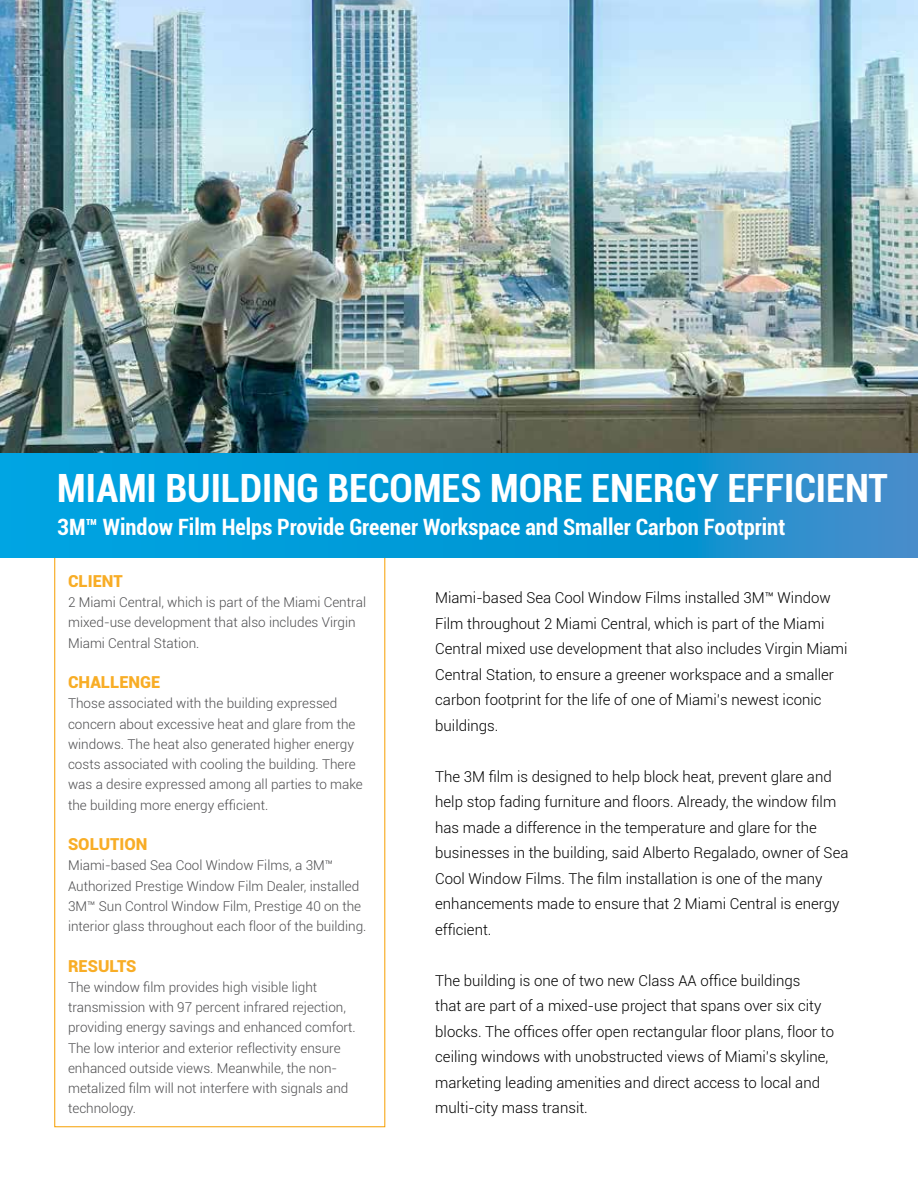
<style>
.page{position:relative;width:918px;height:1188px;background:#fff}
.page>*{position:absolute;margin:0;border:0;box-sizing:border-box;transform-origin:0 0}
.t1{font:700 condensed 39px "Roboto";color:#fff}
.t2{font:700 condensed 22.5px "Roboto";color:#fff}
.t3{font:900 16.5px "Roboto";color:#f8ad26}
.t4{font:300 15px/25.5px "Roboto";color:#000}
.t5{font:300 13.5px/20.2px "Roboto";color:#4d4d4f}
</style>
<div class="page">
<img style="left:0;top:0;width:918px;height:484px">
<svg style="left:0;top:454px;width:917px;height:103px;background:#0b98d6"></svg>
<h1 class="t1" style="left:57px;top:461px;width:832px">MIAMI BUILDING BECOMES MORE ENERGY EFFICIENT</h1>
<h2 class="t2" style="left:57px;top:512px;width:730px">3M™ Window Film Helps Provide Greener Workspace and Smaller Carbon Footprint</h2>
<p class="t3" style="left:68px;top:569px;width:56px">CLIENT</p>
<p class="t5" style="left:68px;top:592px;width:300px">2 Miami Central, which is part of the Miami Central mixed-use development that also includes Virgin<br>Miami Central Station.</p>
<p class="t3" style="left:68px;top:671px;width:94px">CHALLENGE</p>
<p class="t5" style="left:68px;top:693px;width:296px">Those associated with the building expressed concern about excessive heat and glare from the windows. The heat also generated higher energy costs associated with cooling the building. There was a desire expressed among all parties to make the building more energy efficient.</p>
<p class="t3" style="left:68px;top:833px;width:81px">SOLUTION</p>
<p class="t5" style="left:68px;top:855px;width:300px">Miami-based Sea Cool Window Films, a 3M™ Authorized Prestige Window Film Dealer, installed 3M™ Sun Control Window Film, Prestige 40 on the interior glass throughout each floor of the building.</p>
<p class="t3" style="left:68px;top:954px;width:70px">RESULTS</p>
<p class="t5" style="left:68px;top:977px;width:289px">The window film provides high visible light transmission with 97 percent infrared rejection, providing energy savings and enhanced comfort.<br>The low interior and exterior reflectivity ensure enhanced outside views. Meanwhile, the non&shy;metalized film will not interfere with signals and technology.</p>
<p class="t4" style="left:435px;top:585px;width:414px">Miami-based Sea Cool Window Films installed 3M™ Window Film throughout 2 Miami Central, which is part of the Miami Central mixed use development that also includes Virgin Miami Central Station, to ensure a greener workspace and a smaller carbon footprint for the life of one of Miami’s newest iconic buildings.</p>
<p class="t4" style="left:435px;top:763px;width:415px">The 3M film is designed to help block heat, prevent glare and help stop fading furniture and floors. Already, the window film has made a difference in the temperature and glare for the businesses in the building, said Alberto Regalado, owner of Sea Cool Window Films. The film installation is one of the many enhancements made to ensure that 2 Miami Central is energy efficient.</p>
<p class="t4" style="left:435px;top:967px;width:400px">The building is one of two new Class AA office buildings<br>that are part of a mixed-use project that spans over six city blocks. The offices offer open rectangular floor plans, floor to ceiling windows with unobstructed views of Miami’s skyline, marketing leading amenities and direct access to local and multi-city mass transit.</p>
</div>
